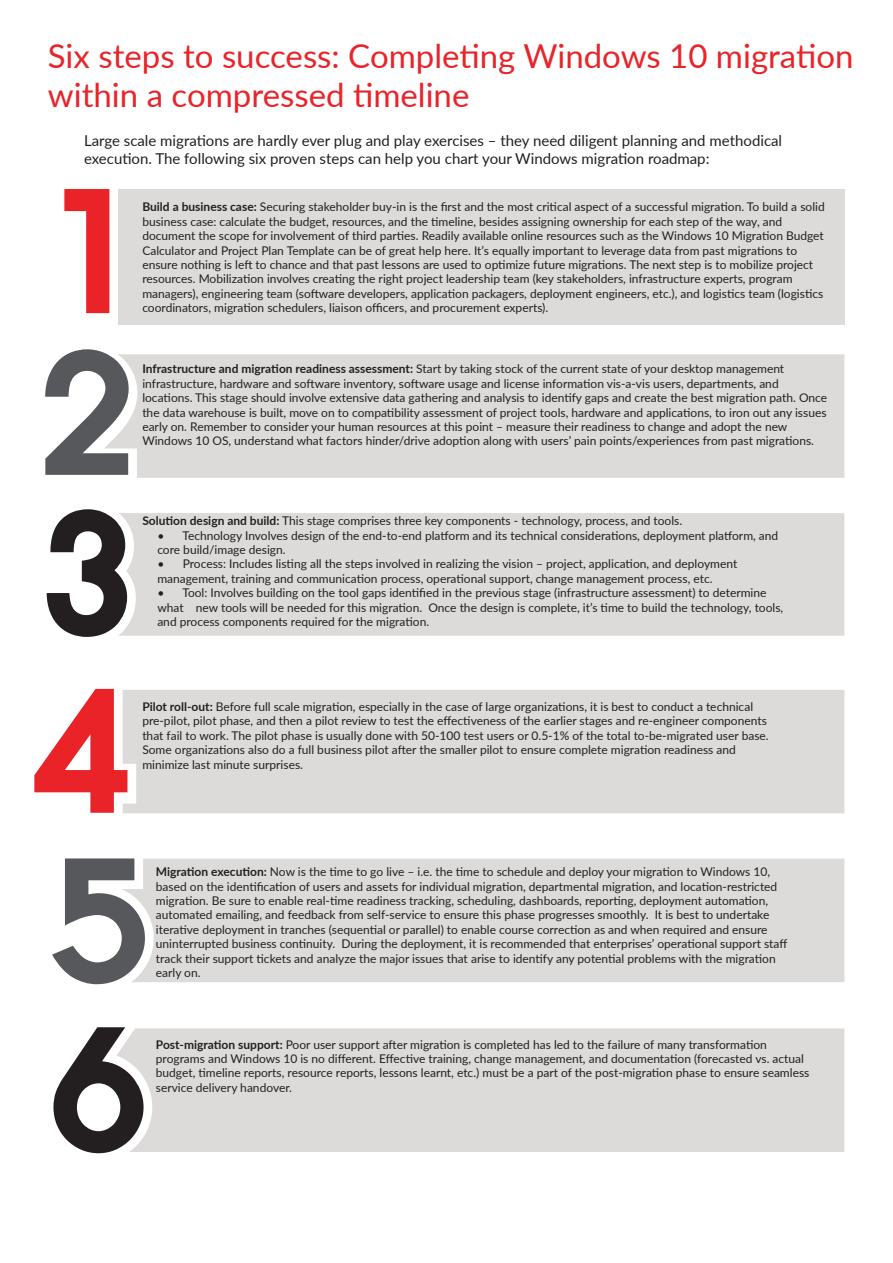
<style>
.page{position:relative;width:893px;height:1263px;background:#fff}
.page>*{position:absolute;margin:0;border:0;box-sizing:border-box;transform-origin:0 0}
.t1{font:33px/39.6px "Lato";color:#ea2329}
.t2{font:15px/18px "Lato";color:#231f20}
.t3{font:12px/14.4px "Lato";color:#231f20}
.s1{font-weight:700}
</style>
<div class="page">
<svg style="left:64px;top:189px;width:45px;height:124px"></svg>
<svg style="left:45px;top:349px;width:62px;height:126px"></svg>
<svg style="left:47px;top:509px;width:71px;height:128px"></svg>
<svg style="left:34px;top:689px;width:89px;height:124px"></svg>
<div style="left:118px;top:189px;width:726px;height:135px;background:#dcdbda"></div>
<div style="left:104px;top:354px;width:740px;height:124px;background:#dcdbda"></div>
<div style="left:118px;top:513px;width:726px;height:123px;background:#dcdbda"></div>
<div style="left:123px;top:690px;width:721px;height:123px;background:#dcdbda"></div>
<div style="left:145px;top:859px;width:699px;height:123px;background:#dcdbda"></div>
<svg style="left:52px;top:858px;width:93px;height:126px"></svg>
<div style="left:144px;top:1028px;width:700px;height:124px;background:#dcdbda"></div>
<svg style="left:53px;top:1027px;width:91px;height:126px"></svg>
<h1 class="t1" style="left:48px;top:34px;width:807px">Six steps to success: Completing Windows 10 migration within a compressed timeline</h1>
<p class="t2" style="left:84px;top:131px;width:700px">Large scale migrations are hardly ever plug and play exercises – they need diligent planning and methodical execution. The following six proven steps can help you chart your Windows migration roadmap:</p>
<p class="t3" style="left:142px;top:199px;width:684px"><span class="s1">Build a business case:</span> Securing stakeholder buy-in is the first and the most critical aspect of a successful migration. To build a solid business case: calculate the budget, resources, and the timeline, besides assigning ownership for each step of the way, and document the scope for involvement of third parties. Readily available online resources such as the Windows 10 Migration Budget Calculator and Project Plan Template can be of great help here. It’s equally important to leverage data from past migrations to ensure nothing is left to chance and that past lessons are used to optimize future migrations. The next step is to mobilize project resources. Mobilization involves creating the right project leadership team (key stakeholders, infrastructure experts, program managers), engineering team (software developers, application packagers, deployment engineers, etc.), and logistics team (logistics coordinators, migration schedulers, liaison officers, and procurement experts).</p>
<p class="t3" style="left:142px;top:361px;width:686px"><span class="s1">Infrastructure and migration readiness assessment:</span> Start by taking stock of the current state of your desktop management infrastructure, hardware and software inventory, software usage and license information vis-a-vis users, departments, and locations. This stage should involve extensive data gathering and analysis to identify gaps and create the best migration path. Once the data warehouse is built, move on to compatibility assessment of project tools, hardware and applications, to iron out any issues early on. Remember to consider your human resources at this point – measure their readiness to change and adopt the new Windows 10 OS, understand what factors hinder/drive adoption along with users’ pain points/experiences from past migrations.</p>
<p class="t3" style="left:142px;top:513px;width:541px"><span class="s1">Solution design and build:</span> This stage comprises three key components - technology, process, and tools.</p>
<p class="t3" style="left:157px;top:527px;width:622px">• Technology Involves design of the end-to-end platform and its technical considerations, deployment platform, and core build/image design.</p>
<p class="t3" style="left:157px;top:556px;width:581px">• Process: Includes listing all the steps involved in realizing the vision – project, application, and deployment management, training and communication process, operational support, change management process, etc.</p>
<p class="t3" style="left:157px;top:585px;width:627px">• Tool: Involves building on the tool gaps identified in the previous stage (infrastructure assessment) to determine what new tools will be needed for this migration. Once the design is complete, it’s time to build the technology, tools, and process components required for the migration.</p>
<p class="t3" style="left:142px;top:699px;width:628px"><span class="s1">Pilot roll-out:</span> Before full scale migration, especially in the case of large organizations, it is best to conduct a technical pre-pilot, pilot phase, and then a pilot review to test the effectiveness of the earlier stages and re-engineer components that fail to work. The pilot phase is usually done with 50-100 test users or 0.5-1% of the total to-be-migrated user base.<br>Some organizations also do a full business pilot after the smaller pilot to ensure complete migration readiness and minimize last minute surprises.</p>
<p class="t3" style="left:156px;top:864px;width:633px"><span class="s1">Migration execution:</span> Now is the time to go live – i.e. the time to schedule and deploy your migration to Windows 10, based on the identification of users and assets for individual migration, departmental migration, and location-restricted migration. Be sure to enable real-time readiness tracking, scheduling, dashboards, reporting, deployment automation, automated emailing, and feedback from self-service to ensure this phase progresses smoothly. It is best to undertake iterative deployment in tranches (sequential or parallel) to enable course correction as and when required and ensure uninterrupted business continuity. During the deployment, it is recommended that enterprises’ operational support staff track their support tickets and analyze the major issues that arise to identify any potential problems with the migration early on.</p>
<p class="t3" style="left:156px;top:1036px;width:655px"><span class="s1">Post-migration support:</span> Poor user support after migration is completed has led to the failure of many transformation programs and Windows 10 is no different. Effective training, change management, and documentation (forecasted vs. actual budget, timeline reports, resource reports, lessons learnt, etc.) must be a part of the post-migration phase to ensure seamless service delivery handover.</p>
</div>
